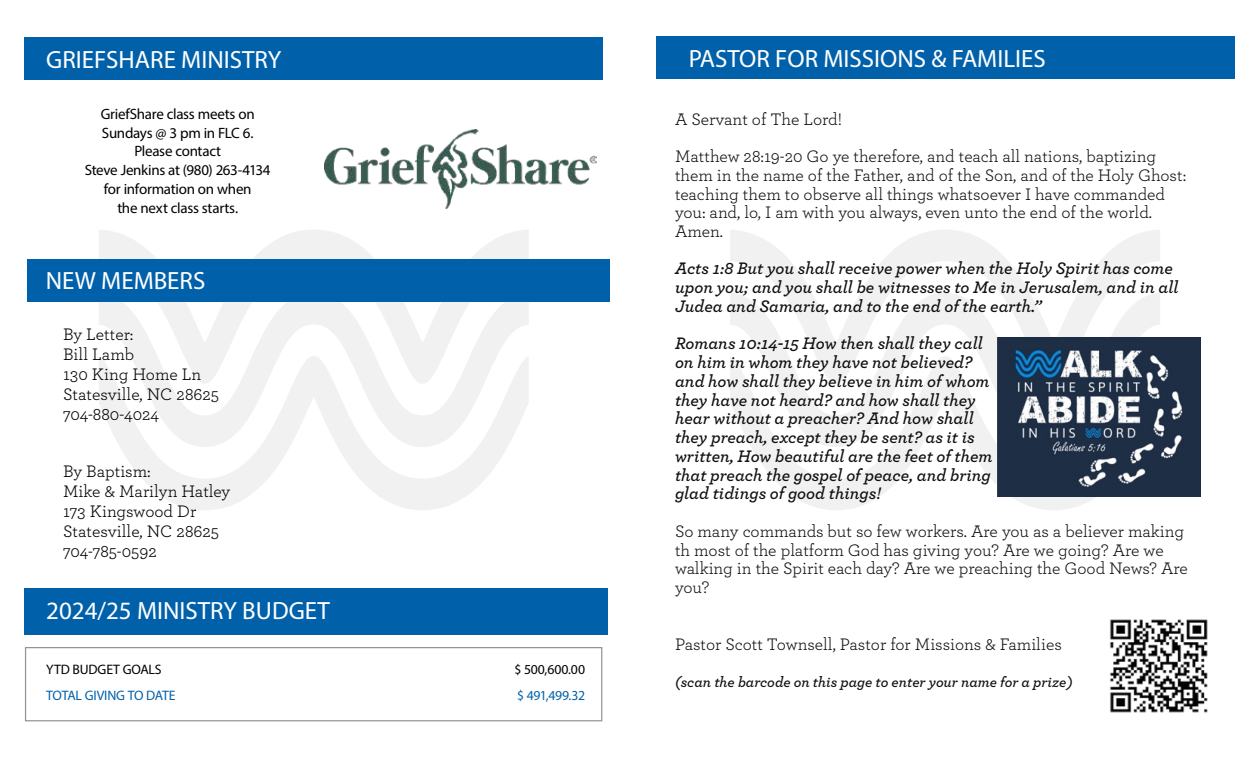
<style>
.page{position:relative;width:1260px;height:765px;background:#fff}
.page>*{position:absolute;margin:0;border:0;box-sizing:border-box;transform-origin:0 0}
.t1{font:25px "Myriad Pro";color:#fff}
.t2{font:17.5px/20px "Archer";color:#000}
.t3{font:italic 600 17.5px/18.8px "Archer";color:#000}
.t4{font:15px/18.8px "Myriad Pro";letter-spacing:-.02em;color:#000;text-align:center}
.t5{font:italic 600 15px "Archer";color:#000}
.t6{font:13.75px "Myriad Pro";letter-spacing:-.03em;color:#0061aa}
.t7{font:13.75px "Myriad Pro";letter-spacing:-.005em;color:#000}
</style>
<div class="page">
<svg style="left:99px;top:230px;width:430px;height:29px"></svg>
<svg style="left:120px;top:447px;width:387px;height:63px"></svg>
<svg style="left:99px;top:301px;width:430px;height:146px;fill:#f1f1f2"></svg>
<svg style="left:730px;top:230px;width:430px;height:63px"></svg>
<svg style="left:752px;top:447px;width:408px;height:63px"></svg>
<svg style="left:730px;top:293px;width:430px;height:154px;fill:#f1f1f2"></svg>
<div style="left:25px;top:647px;width:577px;height:74px;border:1px solid #939598"></div>
<div style="left:656px;top:37px;width:579px;height:42px;background:#0061aa"></div>
<div style="left:24px;top:37px;width:579px;height:42px;background:#0061aa"></div>
<div style="left:24px;top:588px;width:584px;height:47px;background:#0061aa"></div>
<div style="left:27px;top:259px;width:583px;height:42px;background:#0061aa"></div>
<img style="left:324px;top:130px;width:272px;height:78px">
<img style="left:997px;top:337px;width:204px;height:159px">
<img style="left:1110px;top:619px;width:98px;height:94px">
<h1 class="t1" style="left:46px;top:44px;width:236px">GRIEFSHARE MINISTRY</h1>
<p class="t4" style="left:85px;top:104px;width:187px">GriefShare class meets on<br>Sundays @ 3 pm in FLC 6.<br>Please contact<br>Steve Jenkins at (980) 263-4134 for information on when<br>the next class starts.</p>
<h1 class="t1" style="left:46px;top:265px;width:161px">NEW MEMBERS</h1>
<p class="t2" style="left:63px;top:323px;width:158px">By Letter:<br>Bill Lamb<br>130 King Home Ln<br>Statesville, NC 28625<br>704-880-4024</p>
<p class="t2" style="left:63px;top:460px;width:169px">By Baptism:<br>Mike &amp; Marilyn Hatley<br>173 Kingswood Dr<br>Statesville, NC 28625<br>704-785-0592</p>
<h1 class="t1" style="left:46px;top:596px;width:285px">2024/25 MINISTRY BUDGET</h1>
<p class="t7" style="left:46px;top:661px;width:117px">YTD BUDGET GOALS</p>
<p class="t6" style="left:46px;top:687px;width:131px">TOTAL GIVING TO DATE</p>
<p class="t7" style="left:514px;top:661px;width:72px">$ 500,600.00</p>
<p class="t6" style="left:517px;top:687px;width:69px">$ 491,499.32</p>
<h1 class="t1" style="left:689px;top:43px;width:359px">PASTOR FOR MISSIONS &amp; FAMILIES</h1>
<p class="t2" style="left:675px;top:99px;width:483px;line-height:37.5px">A Servant of The Lord!<br>Matthew 28:19-20 Go ye therefore, and teach all nations, baptizing</p>
<p class="t2" style="left:675px;top:165px;width:513px;line-height:18.8px">them in the name of the Father, and of the Son, and of the Holy Ghost: teaching them to observe all things whatsoever I have commanded you: and, lo, I am with you always, even unto the end of the world.<br>Amen.</p>
<p class="t3" style="left:675px;top:258px;width:505px">Acts 1:8 But you shall receive power when the Holy Spirit has come upon you; and you shall be witnesses to Me in Jerusalem, and in all<br>Judea and Samaria, and to the end of the earth.”</p>
<p class="t3" style="left:675px;top:333px;width:319px">Romans 10:14-15 How then shall they call on him in whom they have not believed? and how shall they believe in him of whom they have not heard? and how shall they hear without a preacher? And how shall they preach, except they be sent? as it is written, How beautiful are the feet of them that preach the gospel of peace, and bring glad tidings of good things!</p>
<p class="t2" style="left:675px;top:521px;width:514px;line-height:18.8px">So many commands but so few workers. Are you as a believer making th most of the platform God has giving you? Are we going? Are we walking in the Spirit each day? Are we preaching the Good News? Are you?</p>
<p class="t2" style="left:675px;top:633px;width:388px">Pastor Scott Townsell, Pastor for Missions &amp; Families</p>
<p class="t5" style="left:675px;top:671px;width:399px">(scan the barcode on this page to enter your name for a prize)</p>
</div>
